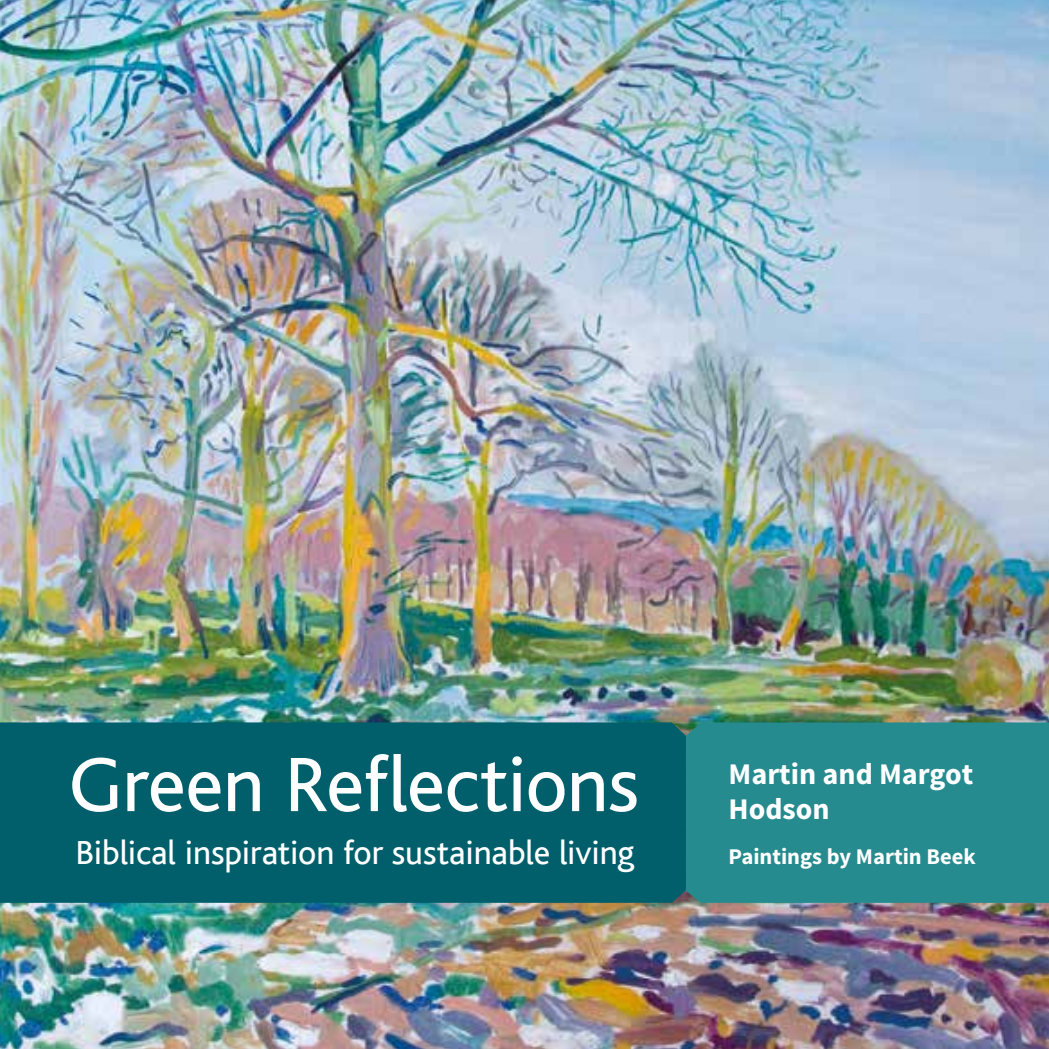
<style>
.page{position:relative;width:1049px;height:1049px;background:#fff}
.page>*{position:absolute;margin:0;border:0;box-sizing:border-box;transform-origin:0 0}
.t1{font:80.5px "Bliss";letter-spacing:-.005em;color:#fff}
.t2{font:35px "Bliss";letter-spacing:-.005em;color:#fff}
.t3{font:700 30px/35px "Source Sans Pro";color:#fff}
.t4{font:700 22.5px "Source Sans Pro";color:#fff}
</style>
<div class="page">
<img style="left:0;top:0;width:1049px;height:722px">
<img style="left:0;top:0;width:1px;height:220px">
<img style="left:0;top:903px;width:1049px;height:146px">
<div style="left:686px;top:722px;width:363px;height:181px;background:#258b8e"></div>
<div style="left:0;top:722px;width:686px;height:181px;background:#005f6b"></div>
<h1 class="t1" style="left:69px;top:742px;width:572px">Green Reflections</h1>
<p class="t2" style="left:76px;top:834px;width:560px">Biblical inspiration for sustainable living</p>
<p class="t3" style="left:728px;top:758px;width:246px">Martin and Margot<br>Hodson</p>
<p class="t4" style="left:728px;top:842px;width:249px">Paintings by Martin Beek</p>
</div>
